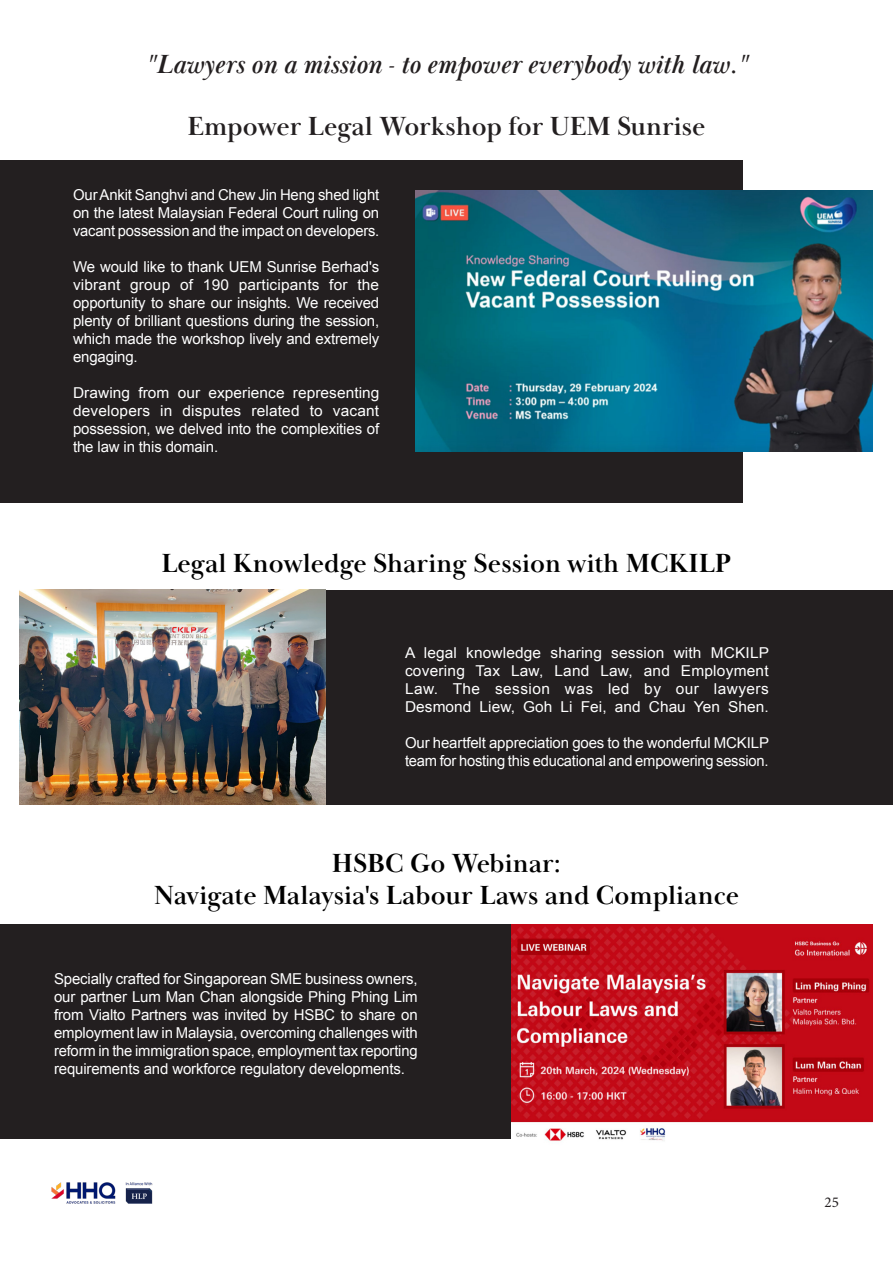
<style>
.page{position:relative;width:893px;height:1263px;background:#fff}
.page>*{position:absolute;margin:0;border:0;box-sizing:border-box;transform-origin:0 0}
.t1{font:700 27px "Baskerville Display PT";color:#000}
.t2{font:italic 700 27px "Baskerville Display PT";color:#231f20}
.t3{font:700 27px "Baskerville Display PT";color:#231f20}
.t4{font:15px/18px "Arial";letter-spacing:-.01em;color:#fff;text-align:justify}
.t5{font:15px "Minion Pro";color:#231f20}
</style>
<div class="page">
<img style="left:51px;top:1182px;width:102px;height:22px">
<div style="left:0;top:160px;width:743px;height:342px;background:#231f20"></div>
<div style="left:96px;top:590px;width:797px;height:214px;background:#231f20"></div>
<div style="left:0;top:924px;width:797px;height:215px;background:#231f20"></div>
<img style="left:416px;top:190px;width:457px;height:261px">
<img style="left:20px;top:590px;width:306px;height:214px">
<img style="left:512px;top:924px;width:361px;height:217px">
<p class="t2" style="left:145px;top:49px;width:605px">"Lawyers on a mission - to empower everybody with law."</p>
<p class="t3" style="left:187px;top:110px;width:519px">Empower Legal Workshop for UEM Sunrise</p>
<p class="t4" style="left:73px;top:186px;width:308px">Our Ankit Sanghvi and Chew Jin Heng shed light on the latest Malaysian Federal Court ruling on vacant possession and the impact on developers.</p>
<p class="t4" style="left:73px;top:258px;width:308px">We would like to thank UEM Sunrise Berhad's vibrant group of 190 participants for the opportunity to share our insights. We received plenty of brilliant questions during the session, which made the workshop lively and extremely engaging.</p>
<p class="t4" style="left:73px;top:384px;width:308px">Drawing from our experience representing developers in disputes related to vacant possession, we delved into the complexities of the law in this domain.</p>
<p class="t1" style="left:161px;top:546px;width:571px">Legal Knowledge Sharing Session with MCKILP</p>
<p class="t4" style="left:405px;top:644px;width:365px">A legal knowledge sharing session with MCKILP covering Tax Law, Land Law, and Employment Law. The session was led by our lawyers Desmond Liew, Goh Li Fei, and Chau Yen Shen.</p>
<p class="t4" style="left:405px;top:734px;width:365px">Our heartfelt appreciation goes to the wonderful MCKILP team for hosting this educational and empowering session.</p>
<p class="t1" style="left:332px;top:847px;width:231px">HSBC Go Webinar:</p>
<p class="t1" style="left:154px;top:879px;width:587px">Navigate Malaysia's Labour Laws and Compliance</p>
<p class="t4" style="left:54px;top:969px;width:365px">Specially crafted for Singaporean SME business owners, our partner Lum Man Chan alongside Phing Phing Lim from Vialto Partners was invited by HSBC to share on employment law in Malaysia, overcoming challenges with reform in the immigration space, employment tax reporting requirements and workforce regulatory developments.</p>
<p class="t5" style="left:825px;top:1192px;width:16px">25</p>
</div>
